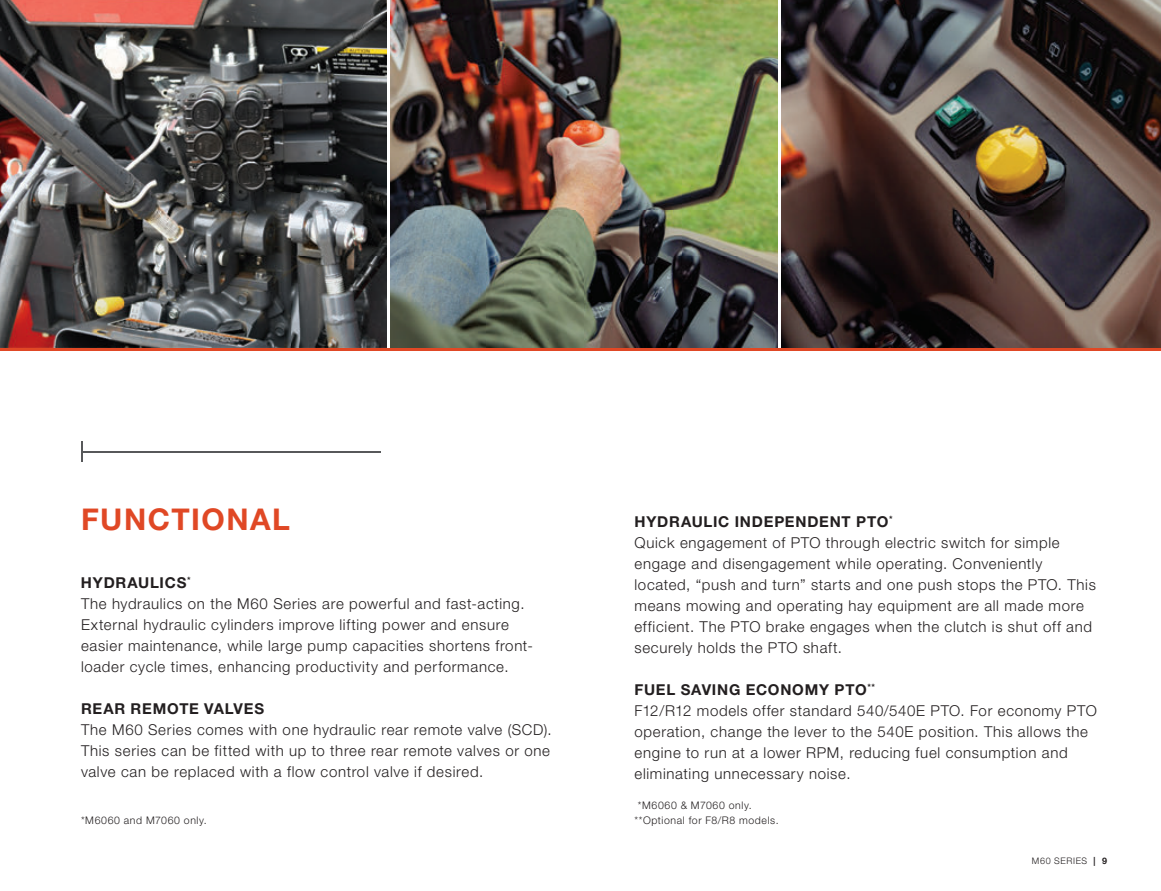
<style>
.page{position:relative;width:1161px;height:891px;background:#fff}
.page>*{position:absolute;margin:0;border:0;box-sizing:border-box;transform-origin:0 0}
.t1{font:700 30px "Helvetica Neue LT Std";letter-spacing:.05em;color:#e04825}
.t2{font:300 15px/21px "Helvetica Neue LT Std";letter-spacing:.045em;color:#231f20}
.t3{font:700 15px "Helvetica Neue LT Std";letter-spacing:.05em;color:#231f20}
.t4{font:300 10.5px/14.7px "Helvetica Neue LT Std";letter-spacing:.06em;color:#231f20}
.t5{font:300 9px "Helvetica Neue LT Std";letter-spacing:.07em;color:#231f20}
.s1{font-weight:700}
</style>
<div class="page">
<img style="left:390px;top:0;width:388px;height:165px">
<img style="left:0;top:0;width:387px;height:165px">
<img style="left:781px;top:0;width:380px;height:165px">
<hr style="left:0;top:348px;width:1161px;height:3px;background:#e04825">
<img style="left:0;top:165px;width:1161px;height:183px">
<hr style="left:387px;top:0;width:3px;height:348px;background:#fff">
<hr style="left:778px;top:0;width:3px;height:348px;background:#fff">
<hr style="left:82px;top:451px;width:298px;height:1px;background:#57585a">
<svg style="left:81px;top:442px;width:1px;height:20px"></svg>
<h1 class="t1" style="left:81px;top:501px;width:211px">FUNCTIONAL</h1>
<p class="t2" style="left:81px;top:572px;width:453px"><span class="s1">HYDRAULICS</span><sup>*<br></sup>The hydraulics on the M60 Series are powerful and fast-acting.<br>External hydraulic cylinders improve lifting power and ensure easier maintenance, while large pump capacities shortens front&shy;loader cycle times, enhancing productivity and performance.</p>
<p class="t3" style="left:81px;top:699px;width:185px">REAR REMOTE VALVES</p>
<p class="t2" style="left:81px;top:719px;width:472px;text-align:justify">The M60 Series comes with one hydraulic rear remote valve (SCD).<br>This series can be fitted with up to three rear remote valves or one valve can be replaced with a flow control valve if desired.</p>
<p class="t4" style="left:81px;top:812px;width:127px">*M6060 and M7060 only.</p>
<p class="t2" style="left:634px;top:511px;width:463px"><span class="s1">HYDRAULIC INDEPENDENT PTO</span><sup>*<br></sup>Quick engagement of PTO through electric switch for simple engage and disengagement while operating. Conveniently located, “push and turn” starts and one push stops the PTO. This means mowing and operating hay equipment are all made more efficient. The PTO brake engages when the clutch is shut off and securely holds the PTO shaft.</p>
<p class="t2" style="left:634px;top:679px;width:464px"><span class="s1">FUEL SAVING ECONOMY PTO</span><sup>**<br></sup>F12/R12 models offer standard 540/540E PTO. For economy PTO operation, change the lever to the 540E position. This allows the engine to run at a lower RPM, reducing fuel consumption and eliminating unnecessary noise.</p>
<p class="t4" style="left:634px;top:797px;width:146px;text-indent:3px">*M6060 &amp; M7060 only. **Optional for F8/R8 models.</p>
<p class="t5" style="left:1032px;top:855px;width:77px">M60 SERIES <span class="s1">| 9</span></p>
</div>
